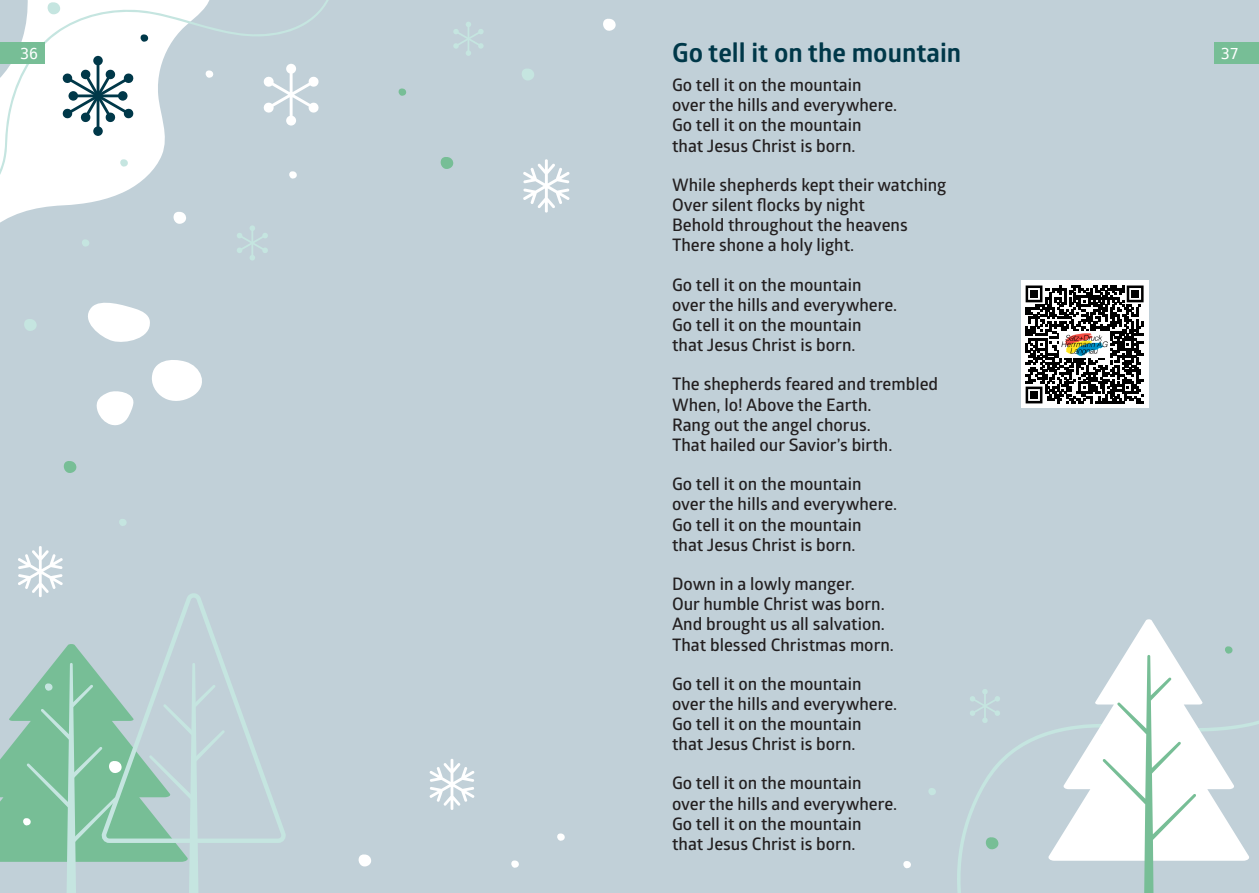
<style>
.page{position:relative;width:1259px;height:893px;background:#fff}
.page>*{position:absolute;margin:0;border:0;box-sizing:border-box;transform-origin:0 0}
.t1{font:700 26.25px "Glober";color:#003849}
.t2{font:600 17.25px/20.2px "Glober";color:#231f20}
.t3{font:15px "Menlo";color:#fff}
</style>
<div class="page">
<div style="left:0;top:0;width:629px;height:893px;background:#c1d0d8"></div>
<svg style="left:0;top:194px;width:119px;height:29px"></svg>
<div style="left:629px;top:0;width:630px;height:893px;background:#c1d0d8"></div>
<svg style="left:957px;top:721px;width:302px;height:172px"></svg>
<svg style="left:1047px;top:619px;width:203px;height:242px"></svg>
<svg style="left:1102px;top:655px;width:94px;height:238px"></svg>
<svg style="left:429px;top:759px;width:46px;height:51px"></svg>
<svg style="left:985px;top:836px;width:15px;height:14px"></svg>
<svg style="left:903px;top:861px;width:8px;height:8px"></svg>
<svg style="left:1225px;top:646px;width:8px;height:8px"></svg>
<svg style="left:928px;top:788px;width:8px;height:7px"></svg>
<svg style="left:969px;top:689px;width:31px;height:34px"></svg>
<svg style="left:557px;top:833px;width:8px;height:8px"></svg>
<svg style="left:18px;top:546px;width:45px;height:51px"></svg>
<svg style="left:237px;top:225px;width:31px;height:36px"></svg>
<svg style="left:170px;top:593px;width:116px;height:250px"></svg>
<svg style="left:0;top:0;width:329px;height:194px"></svg>
<svg style="left:96px;top:391px;width:38px;height:35px"></svg>
<svg style="left:152px;top:360px;width:50px;height:41px"></svg>
<svg style="left:88px;top:302px;width:62px;height:40px"></svg>
<svg style="left:173px;top:212px;width:13px;height:12px"></svg>
<svg style="left:47px;top:2px;width:15px;height:13px"></svg>
<svg style="left:522px;top:69px;width:12px;height:11px"></svg>
<svg style="left:64px;top:461px;width:13px;height:12px"></svg>
<svg style="left:603px;top:18px;width:13px;height:13px"></svg>
<svg style="left:289px;top:171px;width:9px;height:8px"></svg>
<svg style="left:398px;top:88px;width:9px;height:8px"></svg>
<svg style="left:206px;top:70px;width:8px;height:8px"></svg>
<svg style="left:82px;top:239px;width:7px;height:8px"></svg>
<svg style="left:140px;top:34px;width:9px;height:8px"></svg>
<svg style="left:120px;top:159px;width:9px;height:8px"></svg>
<svg style="left:0;top:644px;width:225px;height:249px"></svg>
<svg style="left:453px;top:22px;width:31px;height:34px"></svg>
<svg style="left:523px;top:159px;width:47px;height:54px"></svg>
<svg style="left:440px;top:157px;width:14px;height:12px"></svg>
<svg style="left:119px;top:519px;width:8px;height:7px"></svg>
<svg style="left:358px;top:854px;width:13px;height:13px"></svg>
<svg style="left:511px;top:860px;width:8px;height:8px"></svg>
<svg style="left:24px;top:319px;width:13px;height:12px"></svg>
<div style="left:1214px;top:43px;width:45px;height:21px;background:#77be96"></div>
<div style="left:0;top:43px;width:45px;height:21px;background:#77be96"></div>
<div style="left:1020px;top:281px;width:128px;height:127px;background:#fff"></div>
<svg style="left:1025px;top:285px;width:118px;height:118px"></svg>
<div style="left:1030px;top:290px;width:7px;height:8px;background:#000"></div>
<div style="left:1131px;top:290px;width:7px;height:8px;background:#000"></div>
<div style="left:1030px;top:391px;width:7px;height:8px;background:#000"></div>
<img style="left:1059px;top:331px;width:51px;height:27px">
<p class="t3" style="left:20px;top:43px;width:20px">36</p>
<h1 class="t1" style="left:672px;top:35px;width:291px">Go tell it on the mountain</h1>
<p class="t3" style="left:1220px;top:43px;width:20px">37</p>
<p class="t2" style="left:672px;top:74px;width:227px">Go tell it on the mountain over the hills and everywhere.<br>Go tell it on the mountain that Jesus Christ is born.</p>
<p class="t2" style="left:672px;top:174px;width:276px">While shepherds kept their watching<br>Over silent flocks by night<br>Behold throughout the heavens<br>There shone a holy light.</p>
<p class="t2" style="left:672px;top:274px;width:227px">Go tell it on the mountain over the hills and everywhere.<br>Go tell it on the mountain that Jesus Christ is born.</p>
<p class="t2" style="left:672px;top:373px;width:268px">The shepherds feared and trembled<br>When, lo! Above the Earth.<br>Rang out the angel chorus.<br>That hailed our Savior’s birth.</p>
<p class="t2" style="left:672px;top:473px;width:227px">Go tell it on the mountain over the hills and everywhere.<br>Go tell it on the mountain that Jesus Christ is born.</p>
<p class="t2" style="left:672px;top:573px;width:223px">Down in a lowly manger.<br>Our humble Christ was born.<br>And brought us all salvation.<br>That blessed Christmas morn.</p>
<p class="t2" style="left:672px;top:673px;width:227px">Go tell it on the mountain over the hills and everywhere.<br>Go tell it on the mountain that Jesus Christ is born.</p>
<p class="t2" style="left:672px;top:773px;width:227px">Go tell it on the mountain over the hills and everywhere.<br>Go tell it on the mountain that Jesus Christ is born.</p>
</div>
